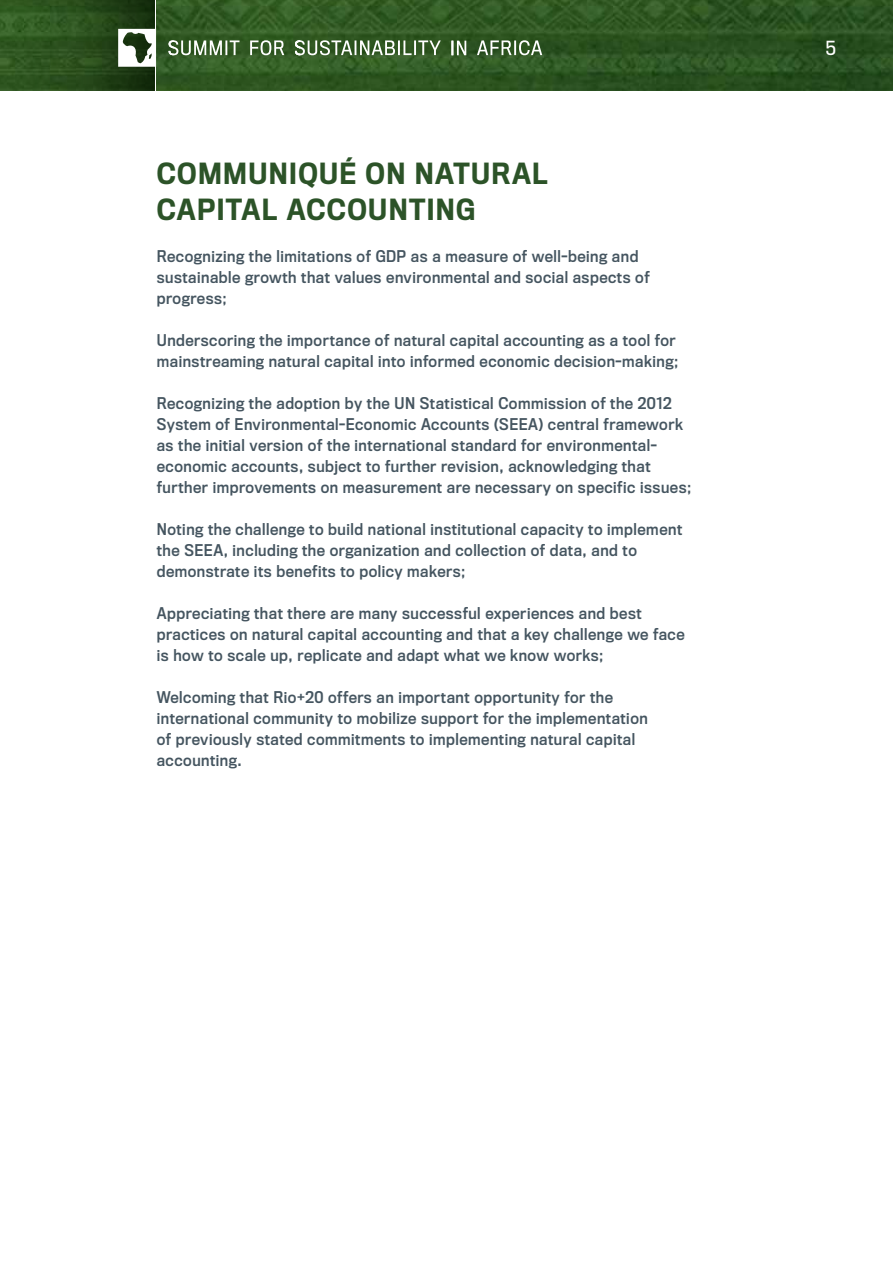
<style>
.page{position:relative;width:893px;height:1263px;background:#fff}
.page>*{position:absolute;margin:0;border:0;box-sizing:border-box;transform-origin:0 0}
.t1{font:500 27px/36px "Titling Gothic FB Narrow";letter-spacing:.05em;color:#2c5328}
.t2{font:18px "Titling Gothic FB Narrow";color:#fff}
.t3{font:15px/21px "Titling Gothic FB Narrow Standard";letter-spacing:.035em;color:#455560}
</style>
<div class="page">
<img style="left:157px;top:0;width:736px;height:91px">
<svg style="left:250px;top:40px;width:34px;height:15px"></svg>
<svg style="left:477px;top:40px;width:65px;height:15px"></svg>
<svg style="left:169px;top:40px;width:70px;height:15px"></svg>
<svg style="left:300px;top:40px;width:141px;height:15px"></svg>
<img style="left:295px;top:40px;width:5px;height:15px">
<svg style="left:451px;top:41px;width:15px;height:14px"></svg>
<svg style="left:0;top:0;width:154px;height:90px;background:#294d1c"></svg>
<svg style="left:118px;top:29px;width:37px;height:38px"></svg>
<h1 class="t1" style="left:157px;top:157px;width:392px">COMMUNIQUÉ ON NATURAL<br>CAPITAL ACCOUNTING</h1>
<p class="t3" style="left:157px;top:246px;width:494px">Recognizing the limitations of GDP as a measure of well-being and sustainable growth that values environmental and social aspects of progress;</p>
<p class="t3" style="left:157px;top:330px;width:523px">Underscoring the importance of natural capital accounting as a tool for mainstreaming natural capital into informed economic decision-making;</p>
<p class="t3" style="left:157px;top:393px;width:536px">Recognizing the adoption by the UN Statistical Commission of the 2012<br>System of Environmental-Economic Accounts (SEEA) central framework as the initial version of the international standard for environmental&shy;economic accounts, subject to further revision, acknowledging that further improvements on measurement are necessary on specific issues;</p>
<p class="t3" style="left:157px;top:519px;width:527px">Noting the challenge to build national institutional capacity to implement the SEEA, including the organization and collection of data, and to demonstrate its benefits to policy makers;</p>
<p class="t3" style="left:157px;top:603px;width:529px">Appreciating that there are many successful experiences and best practices on natural capital accounting and that a key challenge we face is how to scale up, replicate and adapt what we know works;</p>
<p class="t3" style="left:157px;top:687px;width:493px">Welcoming that Rio+20 offers an important opportunity for the international community to mobilize support for the implementation of previously stated commitments to implementing natural capital accounting.</p>
<p class="t2" style="left:826px;top:38px;width:12px">5</p>
</div>
